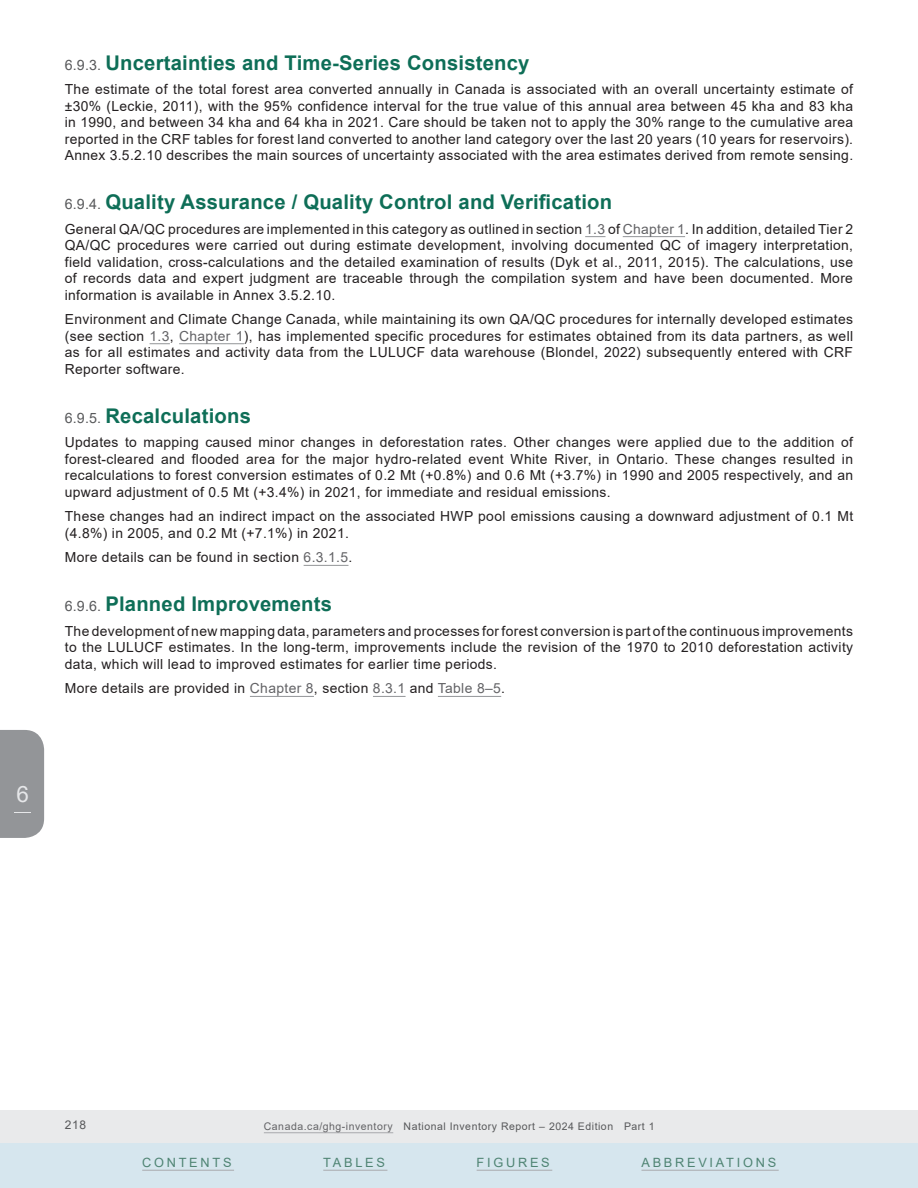
<style>
.page{position:relative;width:918px;height:1188px;background:#fff}
.page>*{position:absolute;margin:0;border:0;box-sizing:border-box;transform-origin:0 0}
.t1{font:22.5px "Arial";color:#e6e7e9}
.t2{font:700 20.25px "Arial";letter-spacing:.01em;color:#0e6e57}
.Body_Text{font:13.8px/16.5px "Arial";letter-spacing:.025em;color:#231f20;text-align:justify}
.t3{font:12.75px "Arial";letter-spacing:.215em;color:#4f8473}
.t4{font:12px "Arial";color:#57585a}
.t5{font:10.5px "Arial";letter-spacing:.05em;color:#57585a}
.s1{font-weight:400;font-size:14.25px;color:#57585a}
.s2{color:#636366}
</style>
<div class="page">
<div style="left:0;top:1110px;width:918px;height:78px;background:#e9eaeb"></div>
<div style="left:0;top:1143px;width:918px;height:45px;background:#d6e6ee"></div>
<hr style="left:142px;top:1170px;width:92px;height:1px;background:#a8a9ad">
<hr style="left:323px;top:1170px;width:64px;height:1px;background:#a8a9ad">
<hr style="left:477px;top:1170px;width:75px;height:1px;background:#a8a9ad">
<hr style="left:641px;top:1170px;width:138px;height:1px;background:#a8a9ad">
<hr style="left:264px;top:1132px;width:129px;height:1px;background:#a8a9ad">
<div style="left:0;top:730px;width:44px;height:108px;background:#939598"></div>
<svg style="left:585px;top:236px;width:21px;height:1px"></svg>
<hr style="left:623px;top:236px;width:62px;height:1px;background:#939598">
<svg style="left:150px;top:343px;width:20px;height:1px"></svg>
<hr style="left:179px;top:343px;width:65px;height:1px;background:#939598">
<hr style="left:304px;top:565px;width:44px;height:1px;background:#939598">
<hr style="left:250px;top:696px;width:64px;height:1px;background:#939598">
<hr style="left:373px;top:696px;width:33px;height:1px;background:#939598">
<hr style="left:438px;top:696px;width:63px;height:1px;background:#939598">
<h1 class="t1" style="left:16px;top:779px;width:14px">6</h1>
<p class="t2" style="left:65px;top:48px;width:466px"><span class="s1">6.9.3.</span> Uncertainties and Time-Series Consistency</p>
<p class="Body_Text" style="left:65px;top:81px;width:790px">The estimate of the total forest area converted annually in Canada is associated with an overall uncertainty estimate of ±30% (Leckie, 2011), with the 95% confidence interval for the true value of this annual area between 45 kha and 83 kha in 1990, and between 34 kha and 64 kha in 2021. Care should be taken not to apply the 30% range to the cumulative area reported in the CRF tables for forest land converted to another land category over the last 20 years (10 years for reservoirs).<br>Annex 3.5.2.10 describes the main sources of uncertainty associated with the area estimates derived from remote sensing.</p>
<p class="t2" style="left:65px;top:188px;width:549px"><span class="s1">6.9.4.</span> Quality Assurance / Quality Control and Verification</p>
<p class="Body_Text" style="left:65px;top:220px;width:790px">General QA/QC procedures are implemented in this category as outlined in section <span class="s2">1.3</span> of <span class="s2">Chapter 1</span>. In addition, detailed Tier 2<br>QA/QC procedures were carried out during estimate development, involving documented QC of imagery interpretation, field validation, cross-calculations and the detailed examination of results (Dyk et al., 2011, 2015). The calculations, use of records data and expert judgment are traceable through the compilation system and have been documented. More information is available in Annex 3.5.2.10.</p>
<p class="Body_Text" style="left:65px;top:311px;width:790px">Environment and Climate Change Canada, while maintaining its own QA/QC procedures for internally developed estimates (see section <span class="s2">1.3</span>, <span class="s2">Chapter 1</span>), has implemented specific procedures for estimates obtained from its data partners, as well as for all estimates and activity data from the LULUCF data warehouse (Blondel, 2022) subsequently entered with CRF Reporter software.</p>
<p class="t2" style="left:65px;top:401px;width:188px"><span class="s1">6.9.5.</span> Recalculations</p>
<p class="Body_Text" style="left:65px;top:434px;width:790px">Updates to mapping caused minor changes in deforestation rates. Other changes were applied due to the addition of forest-cleared and flooded area for the major hydro-related event White River, in Ontario. These changes resulted in recalculations to forest conversion estimates of 0.2 Mt (+0.8%) and 0.6 Mt (+3.7%) in 1990 and 2005 respectively, and an upward adjustment of 0.5 Mt (+3.4%) in 2021, for immediate and residual emissions.</p>
<p class="Body_Text" style="left:65px;top:508px;width:790px">These changes had an indirect impact on the associated HWP pool emissions causing a downward adjustment of 0.1 Mt (4.8%) in 2005, and 0.2 Mt (+7.1%) in 2021.</p>
<p class="Body_Text" style="left:65px;top:549px;width:289px">More details can be found in section <span class="s2">6.3.1.5</span>.</p>
<p class="t2" style="left:65px;top:590px;width:269px"><span class="s1">6.9.6.</span> Planned Improvements</p>
<p class="Body_Text" style="left:65px;top:623px;width:790px">The development of new mapping data, parameters and processes for forest conversion is part of the continuous improvements to the LULUCF estimates. In the long-term, improvements include the revision of the 1970 to 2010 deforestation activity data, which will lead to improved estimates for earlier time periods.</p>
<p class="Body_Text" style="left:65px;top:680px;width:442px">More details are provided in <span class="s2">Chapter 8</span>, section <span class="s2">8.3.1</span> and <span class="s2">Table 8–5</span>.</p>
<p class="t4" style="left:65px;top:1117px;width:23px">218</p>
<p class="t5" style="left:264px;top:1119px;width:392px"><span class="s2">Canada.ca/ghg-inventory</span> National Inventory Report – 2024 Edition Part 1</p>
<p class="t3" style="left:142px;top:1154px;width:91px">CONTENTS</p>
<p class="t3" style="left:323px;top:1154px;width:63px">TABLES</p>
<p class="t3" style="left:477px;top:1154px;width:75px">FIGURES</p>
<p class="t3" style="left:641px;top:1154px;width:136px">ABBREVIATIONS</p>
</div>
